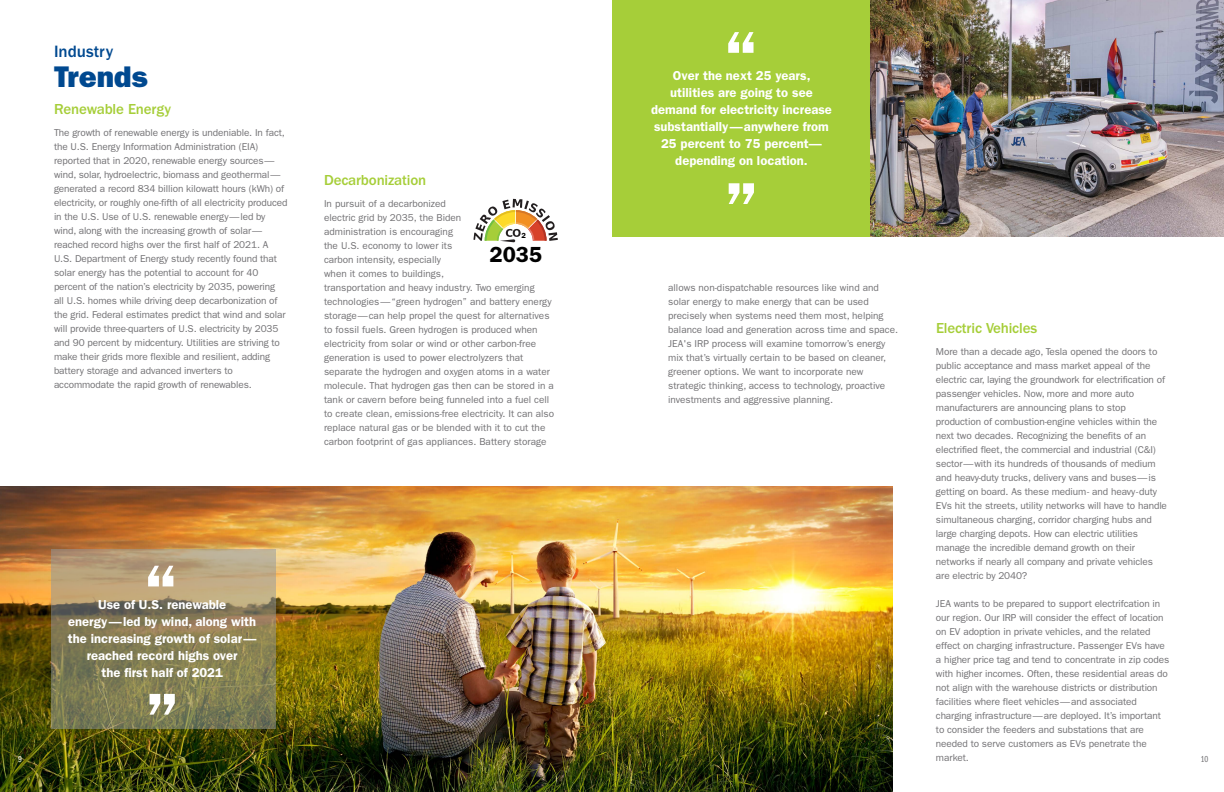
<style>
.page{position:relative;width:1224px;height:792px;background:#fff}
.page>*{position:absolute;margin:0;border:0;box-sizing:border-box;transform-origin:0 0}
.t1{font:600 74px/128.2px "Franklin Gothic";color:#fff}
.t2{font:30px "ITC Franklin Gothic Std Hvy";color:#004990}
.t3{font:600 22px "ITC Franklin Gothic Std";color:#010101}
.t4{font:500 17px "ITC Franklin Gothic Std";color:#004990}
.t5{font:500 15px "ITC Franklin Gothic Std";letter-spacing:-.01em;color:#a6ce39}
.t6{font:600 13px/17px "Franklin Gothic";color:#fff;text-align:center}
.t7{font:10px/14px "ITC Franklin Gothic Std";letter-spacing:-.01em;color:#717073}
.t8{font:9px "ITC Franklin Gothic Std Bk Cp";color:#717073}
.t9{font:9px "ITC Franklin Gothic Std Bk Cp";color:#fff}
.t10{font:600 7.4px "ITC Franklin Gothic Std";color:#010101}
</style>
<div class="page">
<img style="left:0;top:487px;width:892px;height:305px">
<svg style="left:51px;top:549px;width:224px;height:180px;background:#928761"></svg>
<img style="left:870px;top:0;width:354px;height:236px">
<div style="left:612px;top:0;width:258px;height:236px;background:#a6ce39"></div>
<svg style="left:473px;top:199px;width:85px;height:43px"></svg>
<h1 class="t1" style="left:723px;top:-18px;width:37px;line-height:151.2px">“ ”</h1>
<h3 class="t4" style="left:54px;top:41px;width:61px">Industry</h3>
<h2 class="t2" style="left:54px;top:59px;width:95px">Trends</h2>
<h3 class="t5" style="left:54px;top:101px;width:118px">Renewable Energy</h3>
<p class="t7" style="left:54px;top:126px;width:235px">The growth of renewable energy is undeniable. In fact, the U.S. Energy Information Administration (EIA) reported that in 2020, renewable energy sources— wind, solar, hydroelectric, biomass and geothermal— generated a record 834 billion kilowatt hours (kWh) of electricity, or roughly one-fifth of all electricity produced in the U.S. Use of U.S. renewable energy—led by wind, along with the increasing growth of solar— reached record highs over the first half of 2021. A U.S. Department of Energy study recently found that solar energy has the potential to account for 40 percent of the nation’s electricity by 2035, powering all U.S. homes while driving deep decarbonization of the grid. Federal estimates predict that wind and solar will provide three-quarters of U.S. electricity by 2035 and 90 percent by midcentury. Utilities are striving to make their grids more flexible and resilient, adding battery storage and advanced inverters to accommodate the rapid growth of renewables.</p>
<h3 class="t6" style="left:651px;top:67px;width:182px">Over the next 25 years, utilities are going to see demand for electricity increase substantially—anywhere from<br>25 percent to 75 percent— depending on location.</h3>
<h3 class="t5" style="left:324px;top:171px;width:104px">Decarbonization</h3>
<p class="t7" style="left:324px;top:196px;width:232px">In pursuit of a decarbonized<br>electric grid by 2035, the Biden<br>administration is encouraging<br>the U.S. economy to lower its<br>carbon intensity, especially<br>when it comes to buildings,<br>transportation and heavy industry. Two emerging technologies—“green hydrogen” and battery energy storage—can help propel the quest for alternatives to fossil fuels. Green hydrogen is produced when electricity from solar or wind or other carbon-free generation is used to power electrolyzers that separate the hydrogen and oxygen atoms in a water molecule. That hydrogen gas then can be stored in a tank or cavern before being funneled into a fuel cell to create clean, emissions-free electricity. It can also replace natural gas or be blended with it to cut the carbon footprint of gas appliances. Battery storage</p>
<p class="t10" style="left:521px;top:231px;width:6px">2</p>
<h3 class="t3" style="left:490px;top:242px;width:54px">2035</h3>
<p class="t7" style="left:668px;top:281px;width:231px">allows non-dispatchable resources like wind and solar energy to make energy that can be used precisely when systems need them most, helping balance load and generation across time and space.<br>JEA's IRP process will examine tomorrow’s energy mix that’s virtually certain to be based on cleaner, greener options. We want to incorporate new strategic thinking, access to technology, proactive investments and aggressive planning.</p>
<h3 class="t5" style="left:936px;top:319px;width:103px">Electric Vehicles</h3>
<p class="t7" style="left:936px;top:345px;width:233px">More than a decade ago, Tesla opened the doors to public acceptance and mass market appeal of the electric car, laying the groundwork for electrification of passenger vehicles. Now, more and more auto manufacturers are announcing plans to stop production of combustion-engine vehicles within the next two decades. Recognizing the benefits of an electrified fleet, the commercial and industrial (C&amp;I) sector—with its hundreds of thousands of medium and heavy-duty trucks, delivery vans and buses—is getting on board. As these medium- and heavy-duty EVs hit the streets, utility networks will have to handle simultaneous charging, corridor charging hubs and large charging depots. How can electric utilities manage the incredible demand growth on their networks if nearly all company and private vehicles are electric by 2040?</p>
<p class="t7" style="left:936px;top:597px;width:235px">JEA wants to be prepared to support electrifcation in our region. Our IRP will consider the effect of location on EV adoption in private vehicles, and the related effect on charging infrastructure. Passenger EVs have a higher price tag and tend to concentrate in zip codes with higher incomes. Often, these residential areas do not align with the warehouse districts or distribution facilities where fleet vehicles—and associated charging infrastructure—are deployed. It’s important to consider the feeders and substations that are needed to serve customers as EVs penetrate the market.</p>
<h1 class="t1" style="left:143px;top:527px;width:38px">“ ”</h1>
<h3 class="t6" style="left:68px;top:596px;width:190px">Use of U.S. renewable energy—led by wind, along with the increasing growth of solar— reached record highs over<br>the first half of 2021</h3>
<p class="t9" style="left:18px;top:754px;width:5px">9</p>
<p class="t8" style="left:1201px;top:754px;width:9px">10</p>
</div>
